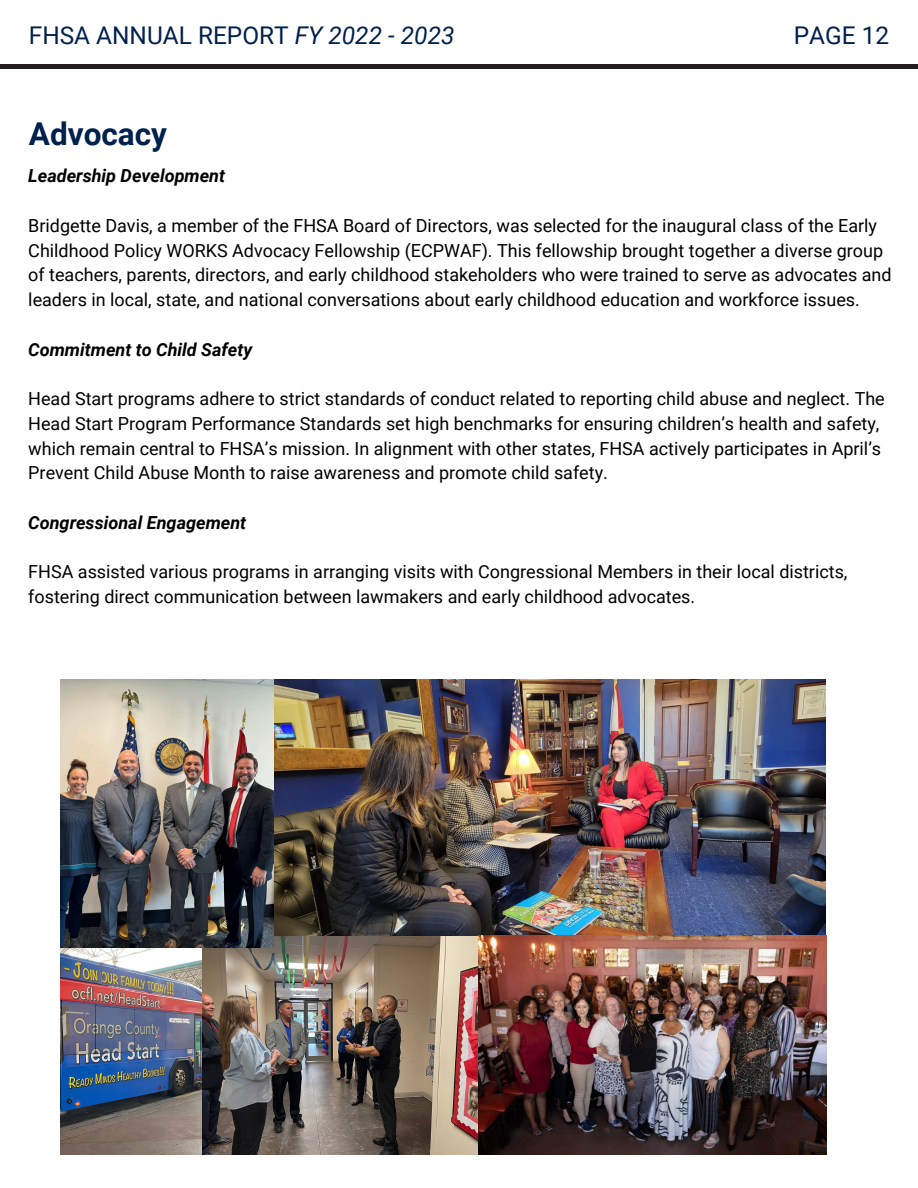
<style>
.page{position:relative;width:918px;height:1188px;background:#fff}
.page>*{position:absolute;margin:0;border:0;box-sizing:border-box;transform-origin:0 0}
.t1{font:700 31.5px "Roboto";color:#00214d}
.t2{font:24.45px "Roboto";color:#00214d}
.t3{font:18px/24.8px "Roboto";color:#000}
.t4{font:italic 700 18px "Roboto";color:#000}
.s1{font-style:italic}
</style>
<div class="page">
<hr style="left:0;top:65px;width:918px;height:4px;background:#231f20">
<img style="left:60px;top:947px;width:143px;height:207px">
<img style="left:203px;top:935px;width:623px;height:219px">
<img style="left:274px;top:680px;width:552px;height:255px">
<img style="left:60px;top:680px;width:214px;height:267px">
<p class="t2" style="left:29px;top:21px;width:427px">FHSA ANNUAL REPORT <span class="s1">FY 2022 - 2023</span></p>
<p class="t2" style="left:794px;top:21px;width:97px">PAGE 12</p>
<p class="t1" style="left:29px;top:115px;width:140px">Advocacy</p>
<h3 class="t4" style="left:28px;top:166px;width:198px">Leadership Development</h3>
<p class="t3" style="left:28px;top:213px;width:865px">Bridgette Davis, a member of the FHSA Board of Directors, was selected for the inaugural class of the Early Childhood Policy WORKS Advocacy Fellowship (ECPWAF). This fellowship brought together a diverse group of teachers, parents, directors, and early childhood stakeholders who were trained to serve as advocates and leaders in local, state, and national conversations about early childhood education and workforce issues.</p>
<h3 class="t4" style="left:28px;top:339px;width:225px">Commitment to Child Safety</h3>
<p class="t3" style="left:28px;top:387px;width:858px">Head Start programs adhere to strict standards of conduct related to reporting child abuse and neglect. The Head Start Program Performance Standards set high benchmarks for ensuring children’s health and safety, which remain central to FHSA’s mission. In alignment with other states, FHSA actively participates in April’s Prevent Child Abuse Month to raise awareness and promote child safety.</p>
<h3 class="t4" style="left:28px;top:512px;width:219px">Congressional Engagement</h3>
<p class="t3" style="left:28px;top:560px;width:821px">FHSA assisted various programs in arranging visits with Congressional Members in their local districts, fostering direct communication between lawmakers and early childhood advocates.</p>
</div>
